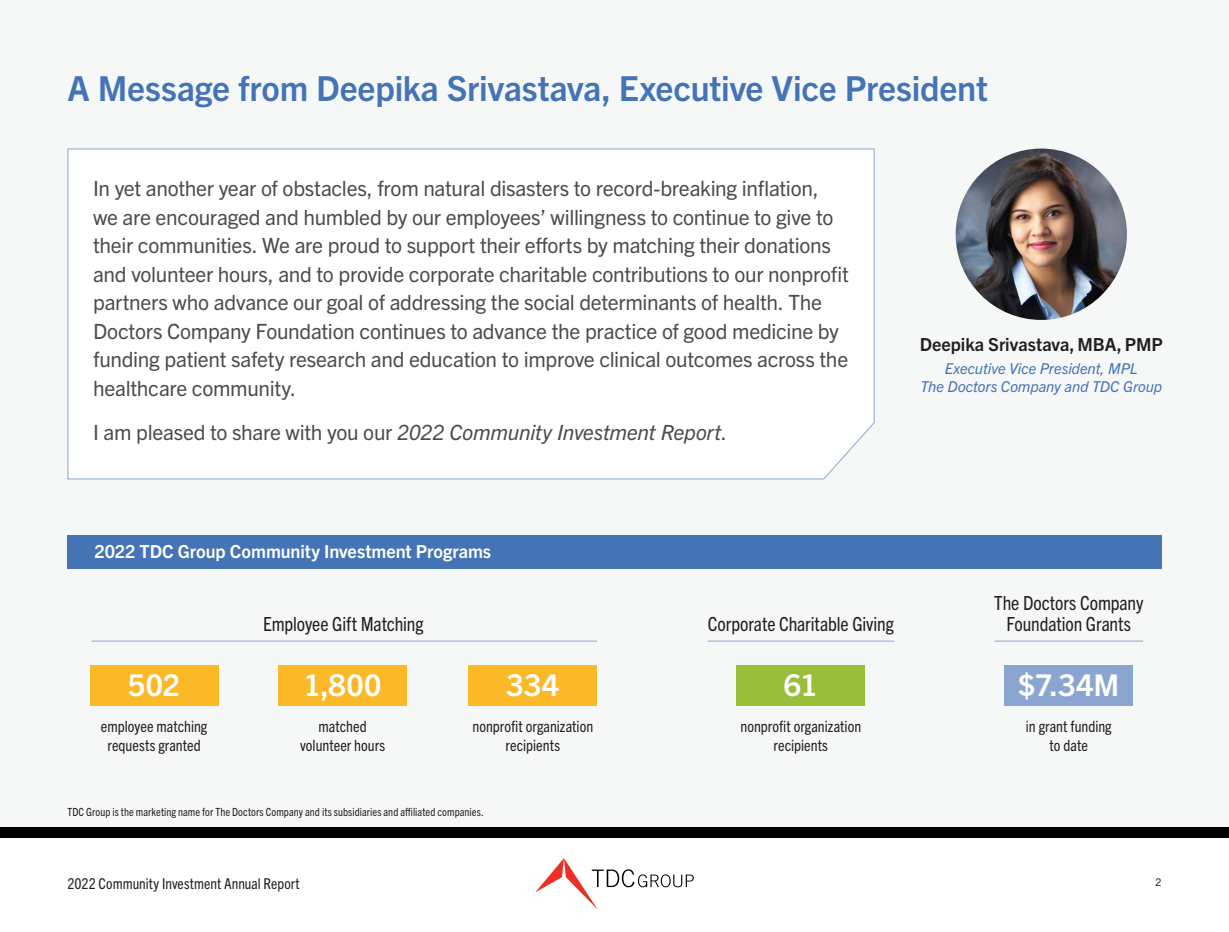
<style>
.page{position:relative;width:1229px;height:932px;background:#fff}
.page>*{position:absolute;margin:0;border:0;box-sizing:border-box;transform-origin:0 0}
.t1{font:700 34.5px "Trade Gothic Next LT Pro";letter-spacing:-.005em;color:#4574b6}
.t2{font:700 30px "Trade Gothic Next LT Pro";letter-spacing:.02em;color:#fff}
.t3{font:21px/28.5px "Trade Gothic Next LT Pro";letter-spacing:-.015em;color:#4b4c4d}
.t4{font:italic 21px "Trade Gothic Next LT Pro";letter-spacing:-.01em;color:#4b4c4d}
.t5{font:condensed 19.5px/21px "Trade Gothic Next LT Pro";letter-spacing:-.005em;color:#231f20;text-align:center}
.t6{font:700 18px "Trade Gothic Next LT Pro";letter-spacing:-.005em;color:#fff}
.t7{font:700 18px "Trade Gothic Next LT Pro";letter-spacing:-.005em;color:#231f20}
.t8{font:condensed 15.6px/19px "Trade Gothic Next LT Pro";color:#231f20;text-align:center}
.t9{font:italic 15px/18px "Trade Gothic Next LT Pro";letter-spacing:-.005em;color:#4574b6;text-align:center}
.t10{font:condensed 15px "Trade Gothic Next LT Pro";color:#231f20}
.t11{font:condensed 11.25px "Trade Gothic Next LT Pro";letter-spacing:.01em;color:#231f20}
.t12{font:10.5px "Trade Gothic Next LT Pro";color:#231f20}
.s1{font-style:normal}
</style>
<div class="page">
<div style="left:0;top:0;width:1228px;height:826px;background:#f6f8f8"></div>
<div style="left:0;top:826px;width:1228px;height:11px;background:#000"></div>
<div style="left:67px;top:148px;width:808px;height:331px;background:#fff"></div>
<img style="left:955px;top:148px;width:171px;height:172px;border-radius:86px">
<svg style="left:535px;top:858px;width:159px;height:51px"></svg>
<div style="left:90px;top:665px;width:128px;height:41px;background:#fbb928"></div>
<div style="left:278px;top:665px;width:129px;height:41px;background:#fbb928"></div>
<div style="left:469px;top:665px;width:128px;height:41px;background:#fbb928"></div>
<div style="left:1004px;top:665px;width:128px;height:41px;background:#8aa6d0"></div>
<hr style="left:92px;top:641px;width:505px;height:1px;background:#8aa6d0">
<hr style="left:707px;top:641px;width:187px;height:1px;background:#8aa6d0">
<hr style="left:994px;top:641px;width:149px;height:1px;background:#8aa6d0">
<div style="left:736px;top:665px;width:129px;height:41px;background:#98be3c"></div>
<div style="left:68px;top:535px;width:1094px;height:33px;background:#4574b6"></div>
<h1 class="t1" style="left:68px;top:64px;width:922px">A Message from Deepika Srivastava, Executive Vice President</h1>
<p class="t3" style="left:93px;top:173px;width:757px">In yet another year of obstacles, from natural disasters to record-breaking inflation,<br>we are encouraged and humbled by our employees’ willingness to continue to give to their communities. We are proud to support their efforts by matching their donations and volunteer hours, and to provide corporate charitable contributions to our nonprofit partners who advance our goal of addressing the social determinants of health. The Doctors Company Foundation continues to advance the practice of good medicine by funding patient safety research and education to improve clinical outcomes across the healthcare community.</p>
<p class="t4" style="left:93px;top:418px;width:635px"><span class="s1">I am pleased to share with you our</span> 2022 Community Investment Report<span class="s1">.</span></p>
<p class="t7" style="left:919px;top:332px;width:244px">Deepika Srivastava, MBA, PMP</p>
<p class="t9" style="left:920px;top:359px;width:243px">Executive Vice President, MPL<br>The Doctors Company and TDC Group</p>
<p class="t6" style="left:94px;top:538px;width:398px">2022 TDC Group Community Investment Programs</p>
<p class="t5" style="left:263px;top:612px;width:162px">Employee Gift Matching</p>
<p class="t5" style="left:708px;top:612px;width:187px">Corporate Charitable Giving</p>
<p class="t5" style="left:994px;top:591px;width:151px">The Doctors Company<br>Foundation Grants</p>
<h2 class="t2" style="left:128px;top:664px;width:54px">502</h2>
<h2 class="t2" style="left:304px;top:664px;width:79px">1,800</h2>
<h2 class="t2" style="left:506px;top:664px;width:55px">334</h2>
<h2 class="t2" style="left:784px;top:664px;width:35px">61</h2>
<h2 class="t2" style="left:1018px;top:664px;width:103px">$7.34M</h2>
<p class="t8" style="left:101px;top:715px;width:108px">employee matching requests granted</p>
<p class="t8" style="left:300px;top:715px;width:87px">matched volunteer hours</p>
<p class="t8" style="left:472px;top:715px;width:122px">nonprofit organization recipients</p>
<p class="t8" style="left:740px;top:715px;width:122px">nonprofit organization recipients</p>
<p class="t8" style="left:1025px;top:715px;width:87px">in grant funding to date</p>
<p class="t11" style="left:68px;top:804px;width:418px">TDC Group is the marketing name for The Doctors Company and its subsidiaries and affiliated companies.</p>
<p class="t10" style="left:68px;top:873px;width:234px">2022 Community Investment Annual Report</p>
<p class="t12" style="left:1155px;top:874px;width:8px">2</p>
</div>
